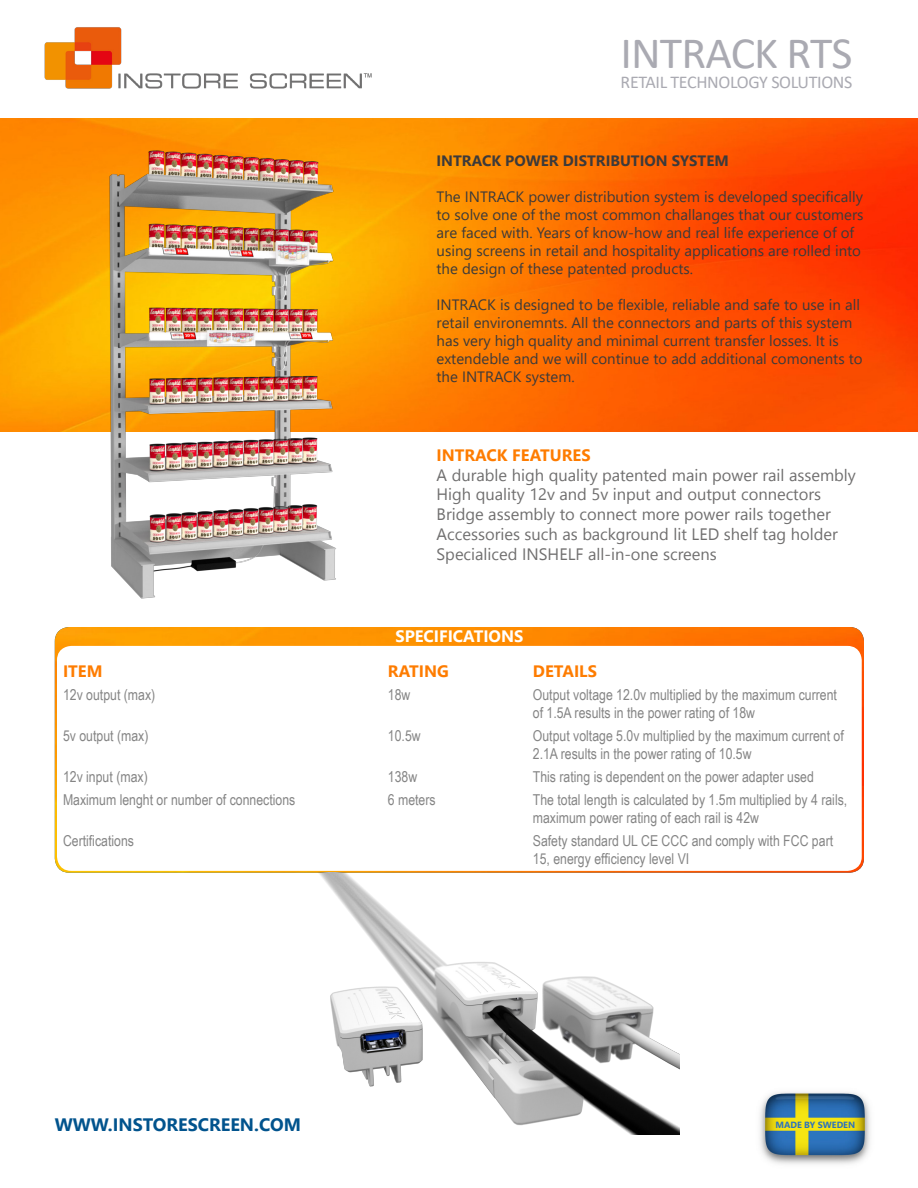
<style>
.page{position:relative;width:918px;height:1188px;background:#fff}
.page>*{position:absolute;margin:0;border:0;box-sizing:border-box;transform-origin:0 0}
.t1{font:45px "Calibri";letter-spacing:-.02em;color:#aaaab2}
.t2{font:18px "Calibri";letter-spacing:-.02em;color:#aaaab2}
.t3{font:700 18px "Segoe UI";color:#01538d}
.t4{font:16.5px "Segoe UI Symbol";color:#706f6f}
.t5{font:700 16.5px "Segoe UI";color:#fe7c00}
.t6{font:700 16.5px "Segoe UI";color:#fff}
.t7{font:15px/18px "Segoe UI";color:#3c3a3b}
.t8{font:15px/18px "Arial Narrow";color:#858585}
.t9{font:700 15px "Segoe UI";color:#3c3a3b}
.t10{font:700 9px "Segoe UI";color:#2d72bd}
</style>
<div class="page">
<img style="left:549px;top:119px;width:369px;height:313px">
<img style="left:44px;top:27px;width:328px;height:62px">
<img style="left:0;top:119px;width:549px;height:480px">
<img style="left:760px;top:1092px;width:110px;height:72px">
<img style="left:55px;top:627px;width:809px;height:246px">
<div style="left:57px;top:646px;width:805px;height:225px;background:#fff;border-radius:14px"></div>
<img style="left:319px;top:873px;width:360px;height:262px">
<svg style="left:437px;top:468px;width:112px;height:96px"></svg>
<p class="t1" style="left:621px;top:22px;width:233px">INTRACK RTS</p>
<p class="t2" style="left:621px;top:69px;width:233px">RETAIL TECHNOLOGY SOLUTIONS</p>
<p class="t9" style="left:437px;top:148px;width:294px">INTRACK POWER DISTRIBUTION SYSTEM</p>
<p class="t7" style="left:437px;top:187px;width:429px">The INTRACK power distribution system is developed specifically to solve one of the most common challanges that our customers are faced with. Years of know-how and real life experience of of using screens in retail and hospitality applications are rolled into the design of these patented products.</p>
<p class="t7" style="left:437px;top:295px;width:428px">INTRACK is designed to be flexible, reliable and safe to use in all retail environemnts. All the connectors and parts of this system has very high quality and minimal current transfer losses. It is extendeble and we will continue to add additional comonents to the INTRACK system.</p>
<p class="t5" style="left:437px;top:442px;width:156px">INTRACK FEATURES</p>
<p class="t4" style="left:549px;top:465px;width:43px">❑◆ ●▼</p>
<p class="t4" style="left:620px;top:465px;width:31px">▼ ■▼</p>
<p class="t4" style="left:781px;top:465px;width:32px">● ▲▲</p>
<p class="t4" style="left:844px;top:465px;width:5px">●</p>
<p class="t4" style="left:437px;top:485px;width:82px">★ ❑◆ ●▼</p>
<p class="t4" style="left:600px;top:485px;width:222px">❖ ■ ◆▼ ■ □◆▼ ◆▼ □■■ ▼□ ▲</p>
<p class="t4" style="left:543px;top:505px;width:124px">● ▼□ □■■ ▼ □</p>
<p class="t4" style="left:753px;top:505px;width:56px">●▲ ▼□ ▼</p>
<p class="t4" style="left:471px;top:525px;width:71px">▲▲□ ▲ ▲◆</p>
<p class="t4" style="left:631px;top:525px;width:58px">□◆■ ● ▼</p>
<p class="t4" style="left:724px;top:525px;width:46px">▲ ● ▼</p>
<p class="t4" style="left:484px;top:544px;width:5px">●</p>
<p class="t4" style="left:548px;top:544px;width:124px">★ ●● ■ □■ ▲</p>
<p class="t6" style="left:395px;top:623px;width:129px">SPECIFICATIONS</p>
<p class="t5" style="left:63px;top:658px;width:41px">ITEM</p>
<p class="t5" style="left:388px;top:658px;width:62px">RATING</p>
<p class="t5" style="left:533px;top:658px;width:66px">DETAILS</p>
<p class="t8" style="left:63px;top:685px;width:94px">12v output (max)</p>
<p class="t8" style="left:388px;top:685px;width:24px">18w</p>
<p class="t8" style="left:533px;top:685px;width:306px">Output voltage 12.0v multiplied by the maximum current of 1.5A results in the power rating of 18w</p>
<p class="t8" style="left:63px;top:726px;width:87px">5v output (max)</p>
<p class="t8" style="left:388px;top:726px;width:34px">10.5w</p>
<p class="t8" style="left:533px;top:726px;width:313px">Output voltage 5.0v multiplied by the maximum current of<br>2.1A results in the power rating of 10.5w</p>
<p class="t8" style="left:63px;top:767px;width:86px">12v input (max)</p>
<p class="t8" style="left:388px;top:767px;width:31px">138w</p>
<p class="t8" style="left:533px;top:767px;width:283px">This rating is dependent on the power adapter used</p>
<p class="t8" style="left:63px;top:790px;width:234px">Maximum lenght or number of connections</p>
<p class="t8" style="left:388px;top:790px;width:49px">6 meters</p>
<p class="t8" style="left:533px;top:790px;width:316px">The total length is calculated by 1.5m multiplied by 4 rails, maximum power rating of each rail is 42w</p>
<p class="t8" style="left:63px;top:831px;width:73px">Certifications</p>
<p class="t8" style="left:533px;top:831px;width:302px">Safety standard UL CE CCC and comply with FCC part<br>15, energy efficiency level VI</p>
<p class="t3" style="left:55px;top:1110px;width:248px">WWW.INSTORESCREEN.COM</p>
<p class="t10" style="left:775px;top:1117px;width:81px">MADE BY SWEDEN</p>
</div>
